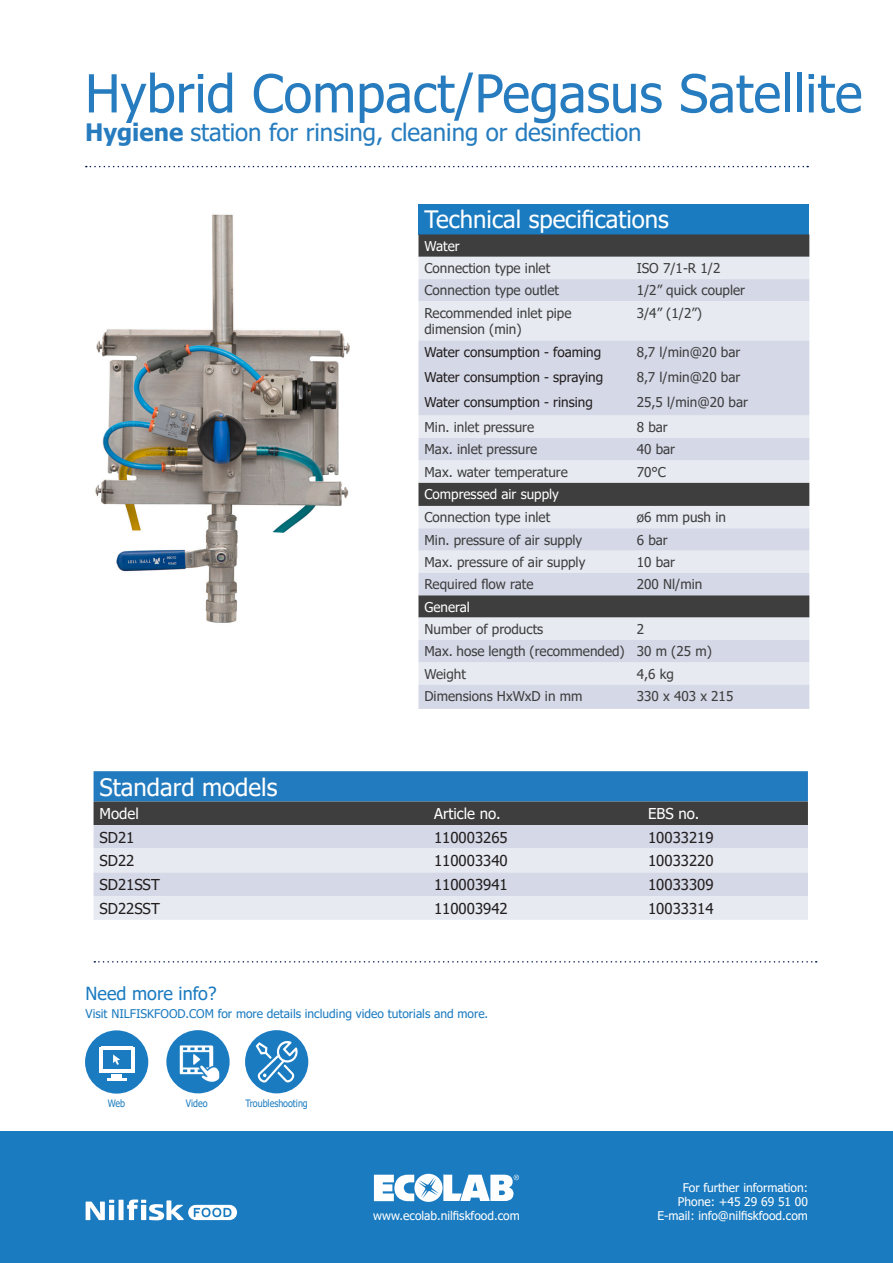
<style>
.page{position:relative;width:893px;height:1263px;background:#fff}
.page>*{position:absolute;margin:0;border:0;box-sizing:border-box;transform-origin:0 0}
.t1{font:52.5px "Tahoma";color:#267cbe}
.t2{font:24px "Tahoma";color:#267cbe}
.Tabel_overskrift{font:24px "Tahoma";color:#fff}
.t3{font:18px "Tahoma";color:#1b7bc0}
.t4{font:15px "Tahoma";color:#231f20}
.Brødtekst{font:15px "Tahoma";color:#fff}
.Brødtekst-2{font:13.5px "Tahoma";color:#3e3e3f}
.Brødtekst-3{font:13.5px "Tahoma";color:#231f20}
.Brødtekst-4{font:13.5px "Tahoma";color:#fff}
.t5{font:12px "Tahoma";color:#fff}
.t6{font:12px "Tahoma";color:#1b7bc0}
.t7{font:10.2px "Tahoma";color:#1b7bc0;scale:.88 1}
.s1{font-weight:700}
</style>
<div class="page">
<svg style="left:94px;top:961px;width:723px;height:1px"></svg>
<svg style="left:86px;top:166px;width:722px;height:1px"></svg>
<img style="left:95px;top:214px;width:255px;height:409px">
<svg style="left:94px;top:771px;width:714px;height:54px;background:#306187"></svg>
<div style="left:94px;top:825px;width:714px;height:23px;background:#d5d8e6"></div>
<svg style="left:94px;top:848px;width:714px;height:72px;background:#e1e4ed"></svg>
<div style="left:85px;top:1030px;width:63px;height:63px;background:#1b7bc0;border-radius:50%"></div>
<hr style="left:99px;top:1046px;width:3px;height:26px;background:#fff">
<hr style="left:131px;top:1046px;width:3px;height:26px;background:#fff">
<hr style="left:101px;top:1046px;width:31px;height:4px;background:#fff">
<hr style="left:101px;top:1069px;width:31px;height:3px;background:#fff">
<hr style="left:112px;top:1075px;width:10px;height:4px;background:#fff">
<svg style="left:107px;top:1078px;width:19px;height:2px"></svg>
<svg style="left:113px;top:1054px;width:7px;height:11px"></svg>
<div style="left:166px;top:1030px;width:64px;height:63px;background:#1b7bc0;border-radius:50%"></div>
<img style="left:180px;top:1045px;width:39px;height:37px">
<div style="left:245px;top:1030px;width:63px;height:63px;background:#1b7bc0;border-radius:50%"></div>
<svg style="left:256px;top:1041px;width:42px;height:41px"></svg>
<div style="left:0;top:1131px;width:893px;height:132px;background:#1b7bc0"></div>
<svg style="left:374px;top:1174px;width:145px;height:28px"></svg>
<div style="left:119px;top:1200px;width:5px;height:20px;background:#fff"></div>
<svg style="left:86px;top:1200px;width:28px;height:20px"></svg>
<svg style="left:127px;top:1199px;width:110px;height:21px"></svg>
<div style="left:418px;top:204px;width:391px;height:30px;background:#1b7bc0"></div>
<svg style="left:418px;top:234px;width:391px;height:23px;background:#404244"></svg>
<div style="left:418px;top:257px;width:391px;height:22px;background:#e7eaf1"></div>
<svg style="left:418px;top:279px;width:391px;height:430px;background:#c4c7d0"></svg>
<svg style="left:418px;top:301px;width:391px;height:137px;background:#dde0eb"></svg>
<p class="t1" style="left:85px;top:58px;width:779px">Hybrid Compact/Pegasus Satellite</p>
<p class="t2" style="left:85px;top:116px;width:558px"><span class="s1">Hygiene</span> station for rinsing, cleaning or desinfection</p>
<p class="Tabel_overskrift" style="left:424px;top:204px;width:246px">Technical specifications</p>
<p class="Brødtekst-4" style="left:424px;top:237px;width:37px">Water</p>
<p class="Brødtekst-2" style="left:424px;top:259px;width:127px">Connection type inlet</p>
<p class="Brødtekst-2" style="left:637px;top:259px;width:85px">ISO 7/1-R 1/2</p>
<p class="Brødtekst-2" style="left:424px;top:281px;width:136px">Connection type outlet</p>
<p class="Brødtekst-2" style="left:637px;top:281px;width:110px">1/2” quick coupler</p>
<p class="Brødtekst-2" style="left:424px;top:304px;width:149px">Recommended inlet pipe</p>
<p class="Brødtekst-2" style="left:424px;top:320px;width:99px">dimension (min)</p>
<p class="Brødtekst-2" style="left:637px;top:304px;width:67px">3/4” (1/2”)</p>
<p class="Brødtekst-3" style="left:424px;top:343px;width:178px">Water consumption - foaming</p>
<p class="Brødtekst-2" style="left:637px;top:343px;width:105px">8,7 l/min@20 bar</p>
<p class="Brødtekst-3" style="left:424px;top:368px;width:180px">Water consumption - spraying</p>
<p class="Brødtekst-2" style="left:637px;top:368px;width:105px">8,7 l/min@20 bar</p>
<p class="Brødtekst-3" style="left:424px;top:393px;width:170px">Water consumption - rinsing</p>
<p class="Brødtekst-2" style="left:637px;top:393px;width:113px">25,5 l/min@20 bar</p>
<p class="Brødtekst-2" style="left:424px;top:418px;width:111px">Min. inlet pressure</p>
<p class="Brødtekst-2" style="left:637px;top:418px;width:33px">8 bar</p>
<p class="Brødtekst-2" style="left:424px;top:440px;width:114px">Max. inlet pressure</p>
<p class="Brødtekst-2" style="left:637px;top:440px;width:40px">40 bar</p>
<p class="Brødtekst-2" style="left:424px;top:463px;width:145px">Max. water temperature</p>
<p class="Brødtekst-2" style="left:637px;top:463px;width:31px">70°C</p>
<p class="Brødtekst-4" style="left:424px;top:485px;width:136px">Compressed air supply</p>
<p class="Brødtekst-2" style="left:424px;top:508px;width:127px">Connection type inlet</p>
<p class="Brødtekst-2" style="left:637px;top:508px;width:91px">ø6 mm push in</p>
<p class="Brødtekst-2" style="left:424px;top:531px;width:159px">Min. pressure of air supply</p>
<p class="Brødtekst-2" style="left:637px;top:531px;width:33px">6 bar</p>
<p class="Brødtekst-2" style="left:424px;top:553px;width:162px">Max. pressure of air supply</p>
<p class="Brødtekst-2" style="left:637px;top:553px;width:40px">10 bar</p>
<p class="Brødtekst-2" style="left:424px;top:575px;width:110px">Required flow rate</p>
<p class="Brødtekst-2" style="left:637px;top:575px;width:67px">200 Nl/min</p>
<p class="Brødtekst-4" style="left:424px;top:598px;width:47px">General</p>
<p class="Brødtekst-2" style="left:424px;top:620px;width:120px">Number of products</p>
<p class="Brødtekst-2" style="left:637px;top:620px;width:9px">2</p>
<p class="Brødtekst-2" style="left:424px;top:642px;width:202px">Max. hose length (recommended)</p>
<p class="Brødtekst-2" style="left:637px;top:642px;width:77px">30 m (25 m)</p>
<p class="Brødtekst-2" style="left:424px;top:665px;width:43px">Weight</p>
<p class="Brødtekst-2" style="left:637px;top:665px;width:39px">4,6 kg</p>
<p class="Brødtekst-2" style="left:424px;top:687px;width:160px">Dimensions HxWxD in mm</p>
<p class="Brødtekst-2" style="left:637px;top:687px;width:98px">330 x 403 x 215</p>
<p class="Tabel_overskrift" style="left:100px;top:771px;width:179px">Standard models</p>
<p class="Brødtekst" style="left:100px;top:803px;width:41px">Model</p>
<p class="Brødtekst" style="left:434px;top:803px;width:68px">Article no.</p>
<p class="Brødtekst" style="left:648px;top:803px;width:53px">EBS no.</p>
<p class="t4" style="left:100px;top:827px;width:36px">SD21</p>
<p class="t4" style="left:434px;top:827px;width:75px">110003265</p>
<p class="t4" style="left:648px;top:827px;width:67px">10033219</p>
<p class="t4" style="left:100px;top:850px;width:36px">SD22</p>
<p class="t4" style="left:434px;top:850px;width:75px">110003340</p>
<p class="t4" style="left:648px;top:850px;width:67px">10033220</p>
<p class="t4" style="left:100px;top:874px;width:62px">SD21SST</p>
<p class="t4" style="left:434px;top:874px;width:75px">110003941</p>
<p class="t4" style="left:648px;top:874px;width:67px">10033309</p>
<p class="t4" style="left:100px;top:898px;width:62px">SD22SST</p>
<p class="t4" style="left:434px;top:898px;width:75px">110003942</p>
<p class="t4" style="left:648px;top:898px;width:67px">10033314</p>
<p class="t3" style="left:86px;top:982px;width:132px">Need more info?</p>
<p class="t6" style="left:86px;top:1006px;width:404px">Visit NILFISKFOOD.COM for more details including video tutorials and more.</p>
<p class="t7" style="left:108px;top:1096px;width:21px">Web</p>
<p class="t7" style="left:186px;top:1096px;width:26px">Video</p>
<p class="t7" style="left:245px;top:1096px;width:73px">Troubleshooting</p>
<p class="t5" style="left:683px;top:1179px;width:126px">For further information:</p>
<p class="t5" style="left:678px;top:1193px;width:132px">Phone: +45 29 69 51 00</p>
<p class="t5" style="left:373px;top:1208px;width:148px">www.ecolab.nilfiskfood.com</p>
<p class="t5" style="left:657px;top:1208px;width:152px">E-mail: info@nilfiskfood.com</p>
</div>
